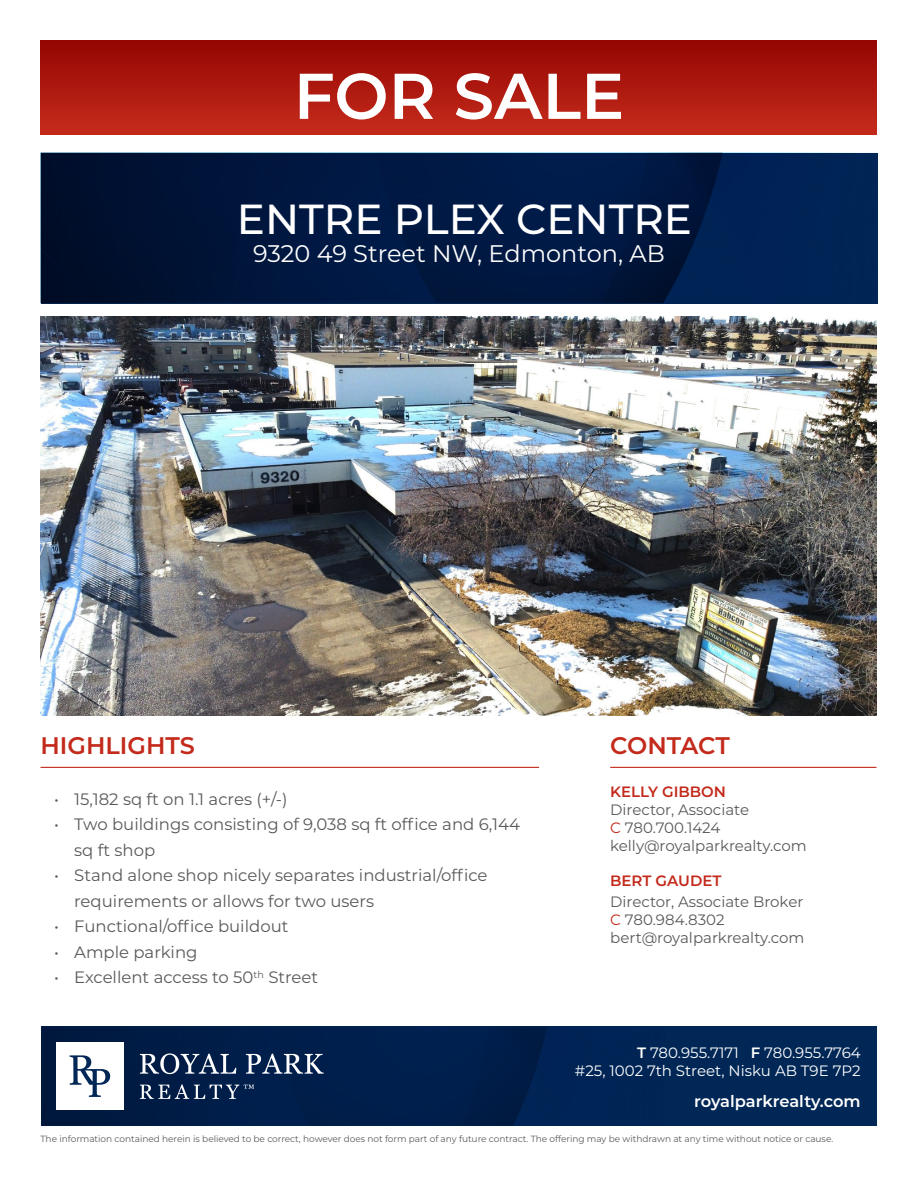
<style>
.page{position:relative;width:918px;height:1188px;background:#fff}
.page>*{position:absolute;margin:0;border:0;box-sizing:border-box;transform-origin:0 0}
.t1{font:600 64.5px "Montserrat";color:#fff}
.t2{font:500 42px "Montserrat";color:#fff}
.t3{font:24px "Montserrat";color:#fff}
.t4{font:600 24px "Montserrat";color:#c32a1b}
.t5{font:16.5px/25.5px "Montserrat";color:#58595b}
.t6{font:600 16.2px "Montserrat";letter-spacing:-.005em;color:#fff}
.t7{font:15px/18px "Montserrat";color:#58595b}
.t8{font:15px/18px "Montserrat";color:#fff;text-align:right}
.t9{font:600 15px "Montserrat";color:#c32a1b}
.t10{font:9px "Montserrat";letter-spacing:-.005em;color:#58595b}
.s1{color:#c32a1b}
.s2{font-weight:600}
</style>
<div class="page">
<div style="left:41px;top:1026px;width:836px;height:100px;background:#002756"></div>
<svg style="left:540px;top:1026px;width:7px;height:8px"></svg>
<div style="left:41px;top:1026px;width:140px;height:100px;background:#001941"></div>
<img style="left:178px;top:1026px;width:10px;height:25px">
<img style="left:181px;top:1051px;width:7px;height:2px">
<div style="left:121px;top:1081px;width:49px;height:45px;background:#001b42"></div>
<img style="left:170px;top:1074px;width:27px;height:52px">
<div style="left:197px;top:1026px;width:76px;height:100px;background:#001e4a"></div>
<div style="left:273px;top:1026px;width:215px;height:100px;background:#001f4d"></div>
<svg style="left:140px;top:1053px;width:96px;height:21px"></svg>
<svg style="left:246px;top:1054px;width:78px;height:20px"></svg>
<svg style="left:140px;top:1084px;width:114px;height:15px"></svg>
<div style="left:56px;top:1042px;width:68px;height:68px;background:#fff"></div>
<svg style="left:70px;top:1055px;width:40px;height:42px"></svg>
<img style="left:647px;top:153px;width:231px;height:150px">
<img style="left:663px;top:153px;width:118px;height:150px">
<img style="left:40px;top:153px;width:214px;height:150px">
<img style="left:254px;top:153px;width:9px;height:20px">
<img style="left:253px;top:173px;width:10px;height:23px">
<img style="left:263px;top:153px;width:11px;height:43px">
<div style="left:134px;top:213px;width:97px;height:90px;background:#001234"></div>
<div style="left:231px;top:196px;width:43px;height:107px;background:#00163c"></div>
<div style="left:274px;top:153px;width:100px;height:150px;background:#001943"></div>
<img style="left:374px;top:153px;width:273px;height:150px">
<img style="left:41px;top:317px;width:836px;height:399px">
<hr style="left:40px;top:767px;width:499px;height:1px;background:#c32a1b">
<div style="left:40px;top:40px;width:838px;height:95px;background:linear-gradient(to bottom,#940501,#c62c1c)"></div>
<hr style="left:610px;top:767px;width:266px;height:1px;background:#c32a1b">
<h1 class="t1" style="left:294px;top:50px;width:332px">FOR SALE</h1>
<h2 class="t2" style="left:237px;top:189px;width:457px">ENTRE PLEX CENTRE</h2>
<h3 class="t3" style="left:253px;top:237px;width:413px">9320 49 Street NW, Edmonton, AB</h3>
<h3 class="t4" style="left:40px;top:729px;width:156px">HIGHLIGHTS</h3>
<p class="t5" style="left:54px;top:786px;width:235px">• 15,182 sq ft on 1.1 acres (+/-)</p>
<p class="t5" style="left:74px;top:811px;width:447px;text-indent:-20px">• Two buildings consisting of 9,038 sq ft office and 6,144 sq ft shop</p>
<p class="t5" style="left:74px;top:862px;width:415px;text-indent:-20px">• Stand alone shop nicely separates industrial/office requirements or allows for two users</p>
<p class="t5" style="left:54px;top:913px;width:236px">• Functional/office buildout</p>
<p class="t5" style="left:54px;top:939px;width:145px">• Ample parking</p>
<p class="t5" style="left:54px;top:964px;width:266px">• Excellent access to 50<sup>th</sup> Street</p>
<h3 class="t4" style="left:610px;top:729px;width:121px">CONTACT</h3>
<p class="t9" style="left:610px;top:781px;width:117px">KELLY GIBBON</p>
<p class="t7" style="left:610px;top:800px;width:198px">Director, Associate<br><span class="s1">C</span> 780.700.1424 kelly@royalparkrealty.com</p>
<p class="t9" style="left:610px;top:870px;width:113px">BERT GAUDET</p>
<p class="t7" style="left:610px;top:892px;width:196px">Director, Associate Broker<br><span class="s1">C</span> 780.984.8302 bert@royalparkrealty.com</p>
<p class="t8" style="left:575px;top:1044px;width:287px"><span class="s2">T</span> 780.955.7171 <span class="s2">F</span> 780.955.7764<br>#25, 1002 7th Street, Nisku AB T9E 7P2</p>
<p class="t6" style="left:694px;top:1090px;width:168px">royalparkrealty.com</p>
<p class="t10" style="left:40px;top:1132px;width:794px">The information contained herein is believed to be correct, however does not form part of any future contract. The offering may be withdrawn at any time without notice or cause.</p>
</div>
